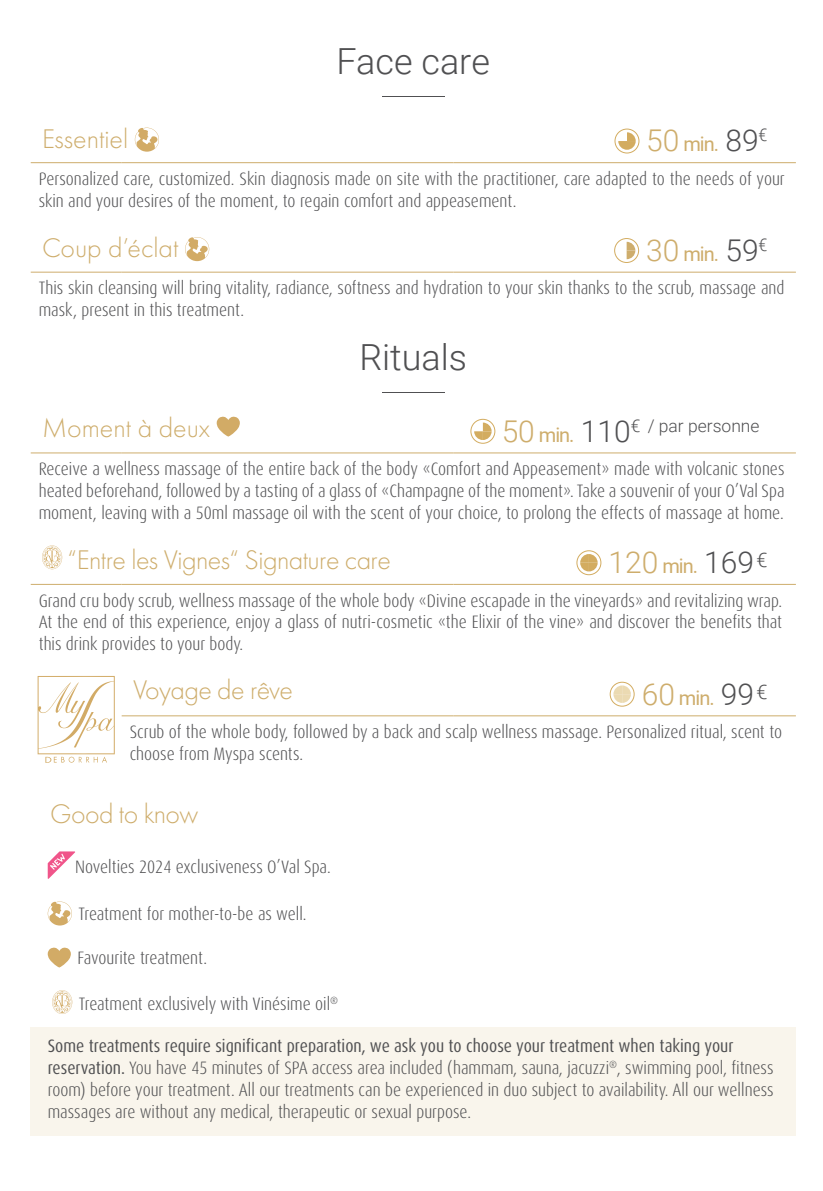
<style>
.page{position:relative;width:823px;height:1191px;background:#fff}
.page>*{position:absolute;margin:0;border:0;box-sizing:border-box;transform-origin:0 0}
.t1{font:300 36px "Roboto";color:#505052}
.t2{font:300 28px "Futura PT";letter-spacing:-.02em;color:#cead6c}
.t3{font:300 28px "Futura PT";color:#cead6c}
.t4{font:20px "Roboto";letter-spacing:-.05em;color:#cead6c}
.t5{font:300 condensed 18px/22px "Dax Pro";color:#505052}
.t6{font:300 17.4px "Roboto";color:#505052}
.s1{font-weight:300;font-size:30px}
.s2{font-weight:300;font-size:30px;color:#505052}
.s3{font-size:30px;color:#cead6c}
.s4{font-weight:400;font-size:20px;color:#cead6c}
.s5{font-size:30px}
.s6{font-weight:400}
</style>
<div class="page">
<hr style="left:31px;top:162px;width:91px;height:1px;background:#cead6c">
<hr style="left:122px;top:162px;width:331px;height:1px;background:#cead6c">
<hr style="left:453px;top:162px;width:342px;height:1px;background:#cead6c">
<hr style="left:31px;top:272px;width:91px;height:1px;background:#cead6c">
<hr style="left:122px;top:272px;width:331px;height:1px;background:#cead6c">
<hr style="left:453px;top:272px;width:342px;height:1px;background:#cead6c">
<hr style="left:31px;top:452px;width:91px;height:1px;background:#cead6c">
<hr style="left:122px;top:452px;width:331px;height:1px;background:#cead6c">
<hr style="left:453px;top:452px;width:342px;height:1px;background:#cead6c">
<hr style="left:31px;top:584px;width:91px;height:1px;background:#cead6c">
<hr style="left:122px;top:584px;width:331px;height:1px;background:#cead6c">
<hr style="left:453px;top:584px;width:342px;height:1px;background:#cead6c">
<hr style="left:122px;top:715px;width:331px;height:1px;background:#cead6c">
<hr style="left:453px;top:715px;width:342px;height:1px;background:#cead6c">
<hr style="left:382px;top:96px;width:62px;height:1px;background:#505052">
<svg style="left:135px;top:128px;width:24px;height:24px"></svg>
<div style="left:614px;top:129px;width:25px;height:24px;border:1px solid #d3ac60;border-radius:50%"></div>
<svg style="left:618px;top:132px;width:17px;height:18px"></svg>
<svg style="left:185px;top:237px;width:24px;height:24px"></svg>
<div style="left:614px;top:238px;width:24px;height:25px;border:1px solid #d3ac60;border-radius:50%"></div>
<svg style="left:626px;top:242px;width:9px;height:17px"></svg>
<hr style="left:382px;top:392px;width:62px;height:1px;background:#505052">
<svg style="left:216px;top:416px;width:24px;height:20px"></svg>
<div style="left:470px;top:419px;width:25px;height:24px;border:1px solid #d3ac60;border-radius:50%"></div>
<svg style="left:474px;top:422px;width:17px;height:18px"></svg>
<svg style="left:42px;top:545px;width:20px;height:24px"></svg>
<div style="left:576px;top:550px;width:25px;height:25px;border:1px solid #d3ac60;border-radius:50%"></div>
<svg style="left:580px;top:554px;width:17px;height:17px"></svg>
<svg style="left:38px;top:676px;width:77px;height:87px"></svg>
<div style="left:609px;top:682px;width:25px;height:24px;border:1px solid #d3ac60;border-radius:50%"></div>
<svg style="left:613px;top:685px;width:17px;height:18px"></svg>
<div style="left:31px;top:1027px;width:764px;height:108px;background:#f9f5ec"></div>
<svg style="left:48px;top:851px;width:27px;height:28px"></svg>
<svg style="left:48px;top:901px;width:24px;height:24px"></svg>
<svg style="left:48px;top:947px;width:23px;height:20px"></svg>
<svg style="left:52px;top:990px;width:20px;height:24px"></svg>
<h1 class="t1" style="left:336px;top:36px;width:155px">Face care</h1>
<h2 class="t3" style="left:42px;top:122px;width:88px">Essentiel</h2>
<p class="t4" style="left:646px;top:130px;width:123px"><span class="s1">50</span> min. <span class="s2">89</span><sup>€</sup></p>
<p class="t5" style="left:39px;top:168px;width:747px">Personalized care, customized. Skin diagnosis made on site with the practitioner, care adapted to the needs of your skin and your desires of the moment, to regain comfort and appeasement.</p>
<h2 class="t3" style="left:42px;top:232px;width:138px">Coup d’éclat</h2>
<p class="t4" style="left:646px;top:240px;width:123px"><span class="s1">30</span> min. <span class="s2">59</span><sup>€</sup></p>
<p class="t5" style="left:39px;top:277px;width:746px">This skin cleansing will bring vitality, radiance, softness and hydration to your skin thanks to the scrub, massage and mask, present in this treatment.</p>
<h1 class="t1" style="left:359px;top:332px;width:109px">Rituals</h1>
<h2 class="t3" style="left:42px;top:411px;width:169px">Moment à deux</h2>
<p class="t6" style="left:501px;top:413px;width:259px"><span class="s3">50</span> <span class="s4">min.</span> <span class="s5">110</span>€ / par personne</p>
<p class="t5" style="left:39px;top:458px;width:746px;text-align:justify">Receive a wellness massage of the entire back of the body «Comfort and Appeasement» made with volcanic stones heated beforehand, followed by a tasting of a glass of «Champagne of the moment». Take a souvenir of your O’Val Spa moment, leaving with a 50ml massage oil with the scent of your choice, to prolong the effects of massage at home.</p>
<h2 class="t2" style="left:68px;top:544px;width:324px">“Entre les Vignes“ Signature care</h2>
<p class="t4" style="left:608px;top:552px;width:160px"><span class="s1">120</span> min. <span class="s2">169</span><sup>€</sup></p>
<p class="t5" style="left:39px;top:589px;width:744px;text-align:justify">Grand cru body scrub, wellness massage of the whole body «Divine escapade in the vineyards» and revitalizing wrap.<br>At the end of this experience, enjoy a glass of nutri-cosmetic «the Elixir of the vine» and discover the benefits that this drink provides to your body.</p>
<h2 class="t2" style="left:133px;top:674px;width:161px">Voyage de rêve</h2>
<p class="t4" style="left:641px;top:683px;width:127px"><span class="s1">60</span> min. <span class="s2">99</span><sup>€</sup></p>
<p class="t5" style="left:130px;top:721px;width:653px">Scrub of the whole body, followed by a back and scalp wellness massage. Personalized ritual, scent to choose from Myspa scents.</p>
<h2 class="t2" style="left:50px;top:797px;width:150px">Good to know</h2>
<p class="t5" style="left:75px;top:855px;width:257px">Novelties 2024 exclusiveness O’Val Spa.</p>
<p class="t5" style="left:78px;top:902px;width:229px">Treatment for mother-to-be as well.</p>
<p class="t5" style="left:77px;top:946px;width:131px">Favourite treatment.</p>
<p class="t5" style="left:79px;top:993px;width:261px">Treatment exclusively with Vinésime oil<sup>®</sup></p>
<p class="t5" style="left:48px;top:1035px;width:727px"><span class="s6">Some treatments require significant preparation, we ask you to choose your treatment when taking your reservation.</span> You have 45 minutes of SPA access area included (hammam, sauna, jacuzzi<sup>®</sup>, swimming pool, fitness room) before your treatment. All our treatments can be experienced in duo subject to availability. All our wellness massages are without any medical, therapeutic or sexual purpose.</p>
</div>
